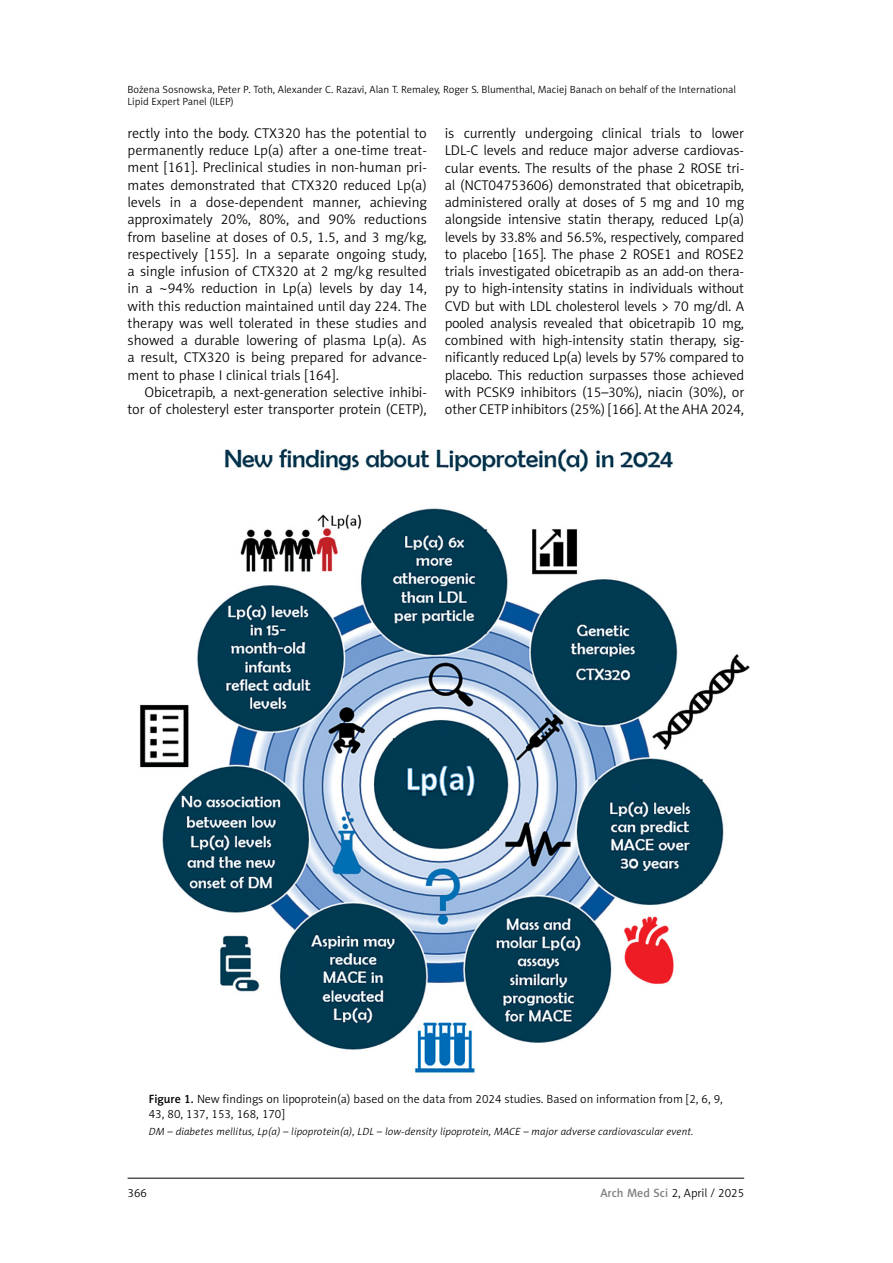
<style>
.page{position:relative;width:893px;height:1263px;background:#fff}
.page>*{position:absolute;margin:0;border:0;box-sizing:border-box;transform-origin:0 0}
.t1{font:14.25px/17.2px "Naomi Sans EFN Light";letter-spacing:-.01em;color:#000;text-align:justify}
.t2{font:12px/14.4px "Naomi Sans EFN Light";color:#000}
.t3{font:10.5px/12.6px "Naomi Sans EFN Light";color:#000}
.t4{font:italic 10.5px "Naomi Sans EFN Light";letter-spacing:.015em;color:#000}
.s1{font-family:"Naomi Sans EFN Medium"}
.s2{font-family:"Naomi Sans EFN Medium";color:#808285}
</style>
<div class="page">
<hr style="left:128px;top:1178px;width:616px;height:1px;background:#000">
<img style="left:140px;top:448px;width:610px;height:625px">
<p class="t3" style="left:128px;top:83px;width:610px">Bożena Sosnowska, Peter P. Toth, Alexander C. Razavi, Alan T. Remaley, Roger S. Blumenthal, Maciej Banach on behalf of the International<br>Lipid Expert Panel (ILEP)</p>
<p class="t1" style="left:128px;top:124px;width:301px">rectly into the body. CTX320 has the potential to permanently reduce Lp(a) after a one-time treat&shy;ment [161]. Preclinical studies in non-human pri&shy;mates demonstrated that CTX320 reduced Lp(a) levels in a dose-dependent manner, achieving approximately 20%, 80%, and 90% reductions from baseline at doses of 0.5, 1.5, and 3 mg/kg, respectively [155]. In a separate ongoing study, a single infusion of CTX320 at 2 mg/kg resulted in a ~94% reduction in Lp(a) levels by day 14, with this reduction maintained until day 224. The therapy was well tolerated in these studies and showed a durable lowering of plasma Lp(a). As a result, CTX320 is being prepared for advance&shy;ment to phase I clinical trials [164].</p>
<p class="t1" style="left:128px;top:383px;width:301px;text-align:right">Obicetrapib, a next-generation selective inhibi&shy;tor of cholesteryl ester transporter protein (CETP),</p>
<p class="t1" style="left:445px;top:125px;width:301px">is currently undergoing clinical trials to lower LDL-C levels and reduce major adverse cardiovas&shy;cular events. The results of the phase 2 ROSE tri&shy;al (NCT04753606) demonstrated that obicetrapib, administered orally at doses of 5 mg and 10 mg alongside intensive statin therapy, reduced Lp(a) levels by 33.8% and 56.5%, respectively, compared to placebo [165]. The phase 2 ROSE1 and ROSE2 trials investigated obicetrapib as an add-on thera&shy;py to high-intensity statins in individuals without CVD but with LDL cholesterol levels &gt; 70 mg/dl. A pooled analysis revealed that obicetrapib 10 mg, combined with high-intensity statin therapy, sig&shy;nificantly reduced Lp(a) levels by 57% compared to placebo. This reduction surpasses those achieved with PCSK9 inhibitors (15–30%), niacin (30%), or other CETP inhibitors (25%) [166]. At the AHA 2024,</p>
<p class="t2" style="left:149px;top:1092px;width:576px"><span class="s1">Figure 1.</span> New findings on lipoprotein(a) based on the data from 2024 studies. Based on information from [2, 6, 9,<br>43, 80, 137, 153, 168, 170]</p>
<p class="t4" style="left:149px;top:1126px;width:546px">DM – diabetes mellitus, Lp(a) – lipoprotein(a), LDL – low-density lipoprotein, MACE – major adverse cardiovascular event.</p>
<p class="t2" style="left:128px;top:1186px;width:21px">366</p>
<p class="t2" style="left:600px;top:1186px;width:145px"><span class="s2">Arch Med Sci</span> 2, April / 2025</p>
</div>
